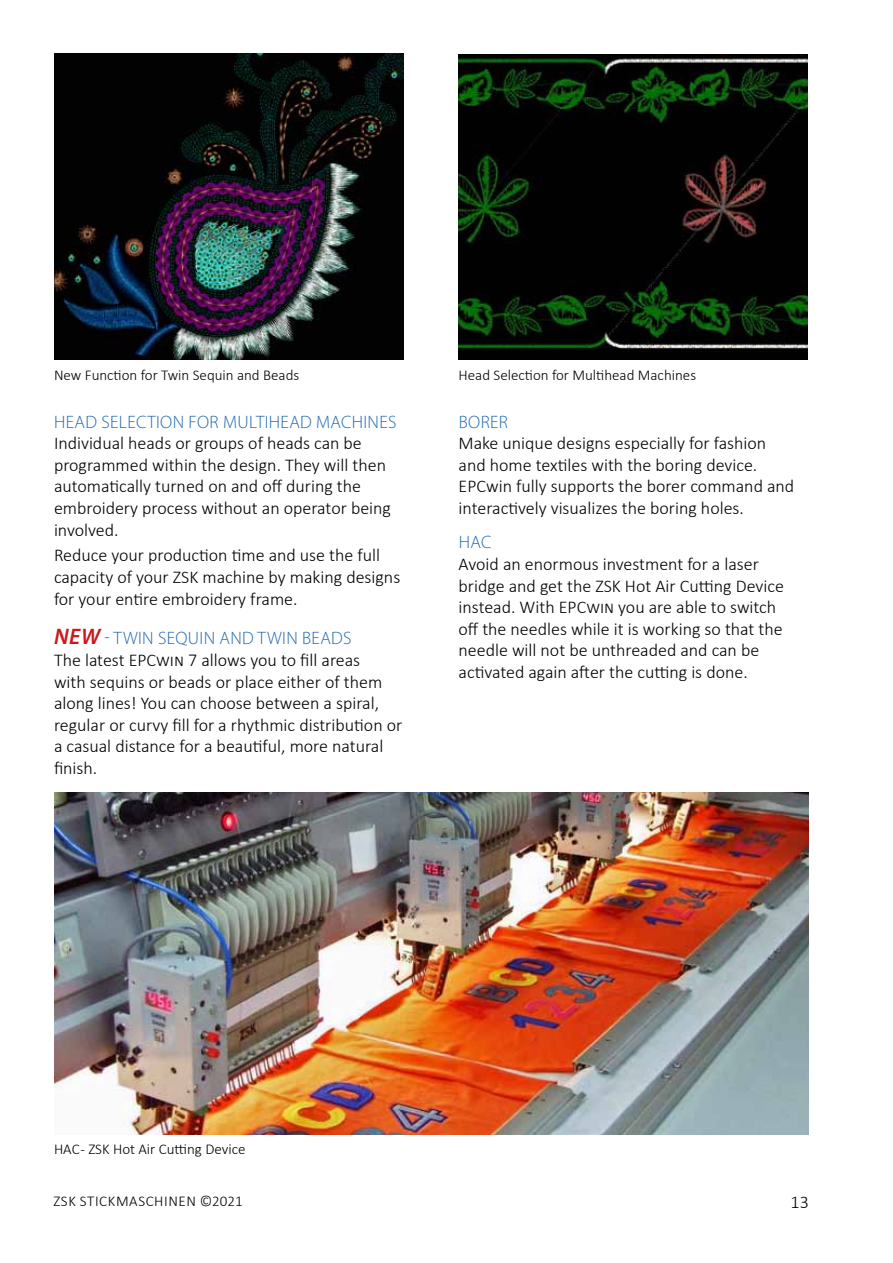
<style>
.page{position:relative;width:893px;height:1263px;background:#fff}
.page>*{position:absolute;margin:0;border:0;box-sizing:border-box;transform-origin:0 0}
.t1{font:300 18px/21.6px "Calibri";color:#000}
.t2{font:300 18px "Myriad Pro";letter-spacing:.02em;color:#1f69b2}
.t3{font:300 15px "Calibri";color:#000}
.t4{font:300 15px "Calibri";letter-spacing:.04em;color:#000}
.s1{font-weight:600;font-style:italic;font-size:22.5px;color:#cd171a}
</style>
<div class="page">
<img style="left:54px;top:54px;width:349px;height:306px">
<img style="left:459px;top:54px;width:349px;height:306px">
<img style="left:54px;top:792px;width:755px;height:342px">
<p class="t3" style="left:54px;top:365px;width:247px">New Function for Twin Sequin and Beads</p>
<p class="t3" style="left:459px;top:365px;width:239px">Head Selection for Multihead Machines</p>
<p class="t2" style="left:54px;top:412px;width:344px">HEAD SELECTION FOR MULTIH EAD MACH INES</p>
<p class="t1" style="left:54px;top:432px;width:339px">Individual heads or groups of heads can be programmed within the design. They will then automatically turned on and off during the embroidery process without an operator being involved.</p>
<p class="t1" style="left:54px;top:544px;width:348px">Reduce your production time and use the full capacity of your ZSK machine by making designs for your entire embroidery frame.</p>
<p class="t2" style="left:54px;top:628px;width:299px"><span class="s1">NEW</span> - TWIN SEQUIN AND TWIN BEADS</p>
<p class="t1" style="left:54px;top:649px;width:350px">The latest EPCwin 7 allows you to fill areas<br>with sequins or beads or place either of them along lines! You can choose between a spiral, regular or curvy fill for a rhythmic distribution or a casual distance for a beautiful, more natural finish.</p>
<p class="t2" style="left:459px;top:412px;width:51px">BORER</p>
<p class="t1" style="left:459px;top:432px;width:337px">Make unique designs especially for fashion and home textiles with the boring device.<br>EPCwin fully supports the borer command and interactively visualizes the boring holes.</p>
<p class="t2" style="left:459px;top:532px;width:23px">HAC</p>
<p class="t1" style="left:459px;top:553px;width:327px">Avoid an enormous investment for a laser bridge and get the ZSK Hot Air Cutting Device instead. With EPCwin you are able to switch off the needles while it is working so that the needle will not be unthreaded and can be activated again after the cutting is done.</p>
<p class="t3" style="left:54px;top:1139px;width:193px">HAC - ZSK Hot Air Cutting Device</p>
<p class="t4" style="left:53px;top:1192px;width:191px">ZSK Stickmaschinen ©2021</p>
<p class="t1" style="left:790px;top:1191px;width:20px">13</p>
</div>
